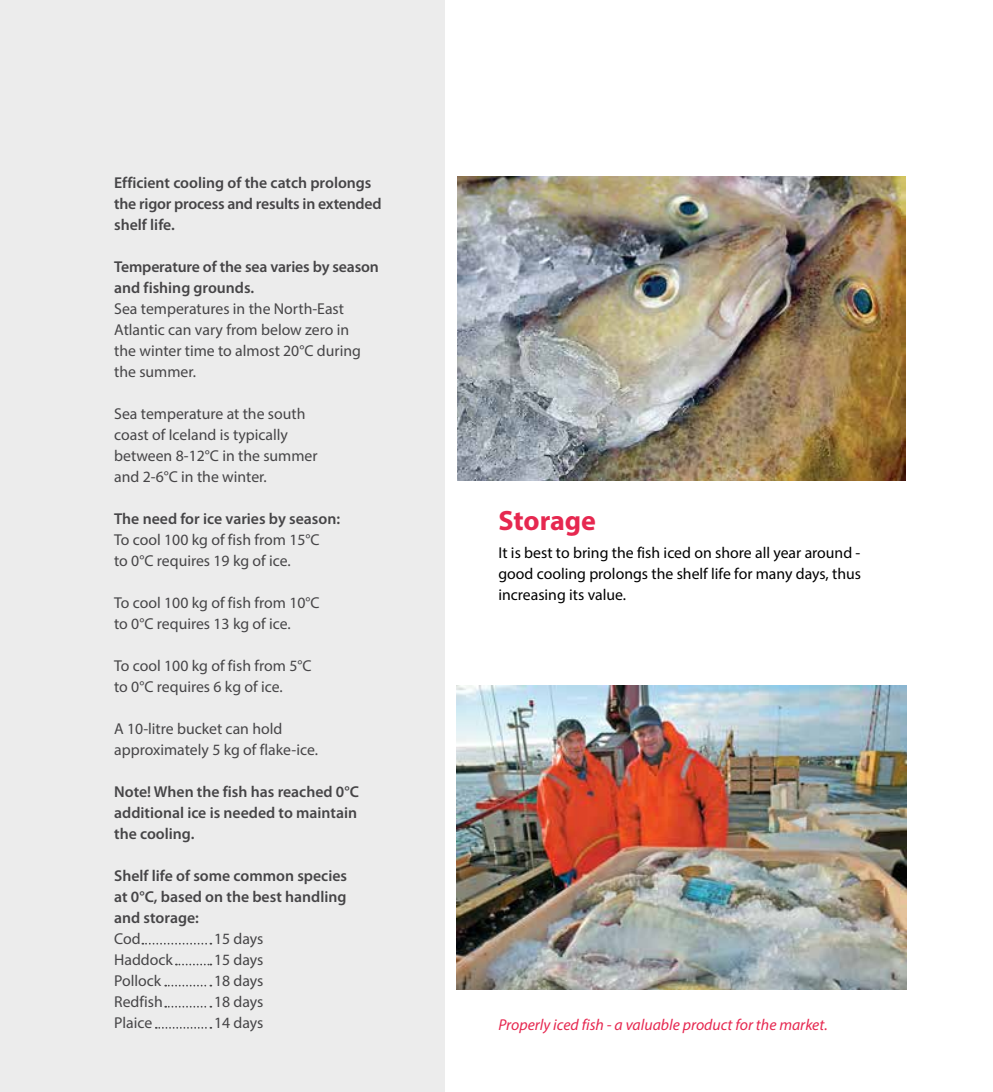
<style>
.page{position:relative;width:993px;height:1092px;background:#fff}
.page>*{position:absolute;margin:0;border:0;box-sizing:border-box;transform-origin:0 0}
.t1{font:700 28px "Myriad Pro";letter-spacing:-.005em;color:#e62850}
.t2{font:15.75px/21px "Myriad Pro";color:#464547}
.t3{font:600 15.75px/21px "Myriad Pro";color:#464547}
.t4{font:15.75px/21px "Myriad Pro";color:#000;text-align:justify}
.t5{font:italic 15.75px "Myriad Pro";color:#e62850}
</style>
<div class="page">
<div style="left:0;top:0;width:444px;height:1091px;background:#ececec"></div>
<img style="left:457px;top:176px;width:447px;height:305px">
<img style="left:456px;top:686px;width:449px;height:302px">
<svg style="left:142px;top:942px;width:69px;height:2px"></svg>
<svg style="left:176px;top:963px;width:35px;height:2px"></svg>
<svg style="left:165px;top:984px;width:46px;height:2px"></svg>
<svg style="left:165px;top:1005px;width:46px;height:2px"></svg>
<svg style="left:156px;top:1027px;width:55px;height:1px"></svg>
<p class="t3" style="left:114px;top:172px;width:269px">Efficient cooling of the catch prolongs the rigor process and results in extended shelf life.</p>
<p class="t3" style="left:114px;top:256px;width:266px">Temperature of the sea varies by season and fishing grounds.</p>
<p class="t2" style="left:114px;top:298px;width:248px">Sea temperatures in the North-East<br>Atlantic can vary from below zero in the winter time to almost 20°C during the summer.</p>
<p class="t2" style="left:114px;top:403px;width:205px">Sea temperature at the south coast of Iceland is typically between 8-12°C in the summer and 2-6°C in the winter.</p>
<p class="t3" style="left:114px;top:508px;width:227px">The need for ice varies by season:</p>
<p class="t2" style="left:114px;top:529px;width:207px">To cool 100 kg of fish from 15°C to 0°C requires 19 kg of ice.</p>
<p class="t2" style="left:114px;top:592px;width:207px">To cool 100 kg of fish from 10°C to 0°C requires 13 kg of ice.</p>
<p class="t2" style="left:114px;top:655px;width:199px">To cool 100 kg of fish from 5°C to 0°C requires 6 kg of ice.</p>
<p class="t2" style="left:114px;top:718px;width:205px">A 10-litre bucket can hold approximately 5 kg of flake-ice.</p>
<p class="t3" style="left:114px;top:781px;width:246px">Note! When the fish has reached 0°C additional ice is needed to maintain the cooling.</p>
<p class="t3" style="left:114px;top:865px;width:234px;text-align:justify">Shelf life of some common species at 0°C, based on the best handling and storage:</p>
<p class="t2" style="left:114px;top:928px;width:28px">Cod</p>
<p class="t2" style="left:214px;top:928px;width:51px">15 days</p>
<p class="t2" style="left:114px;top:949px;width:60px">Haddock</p>
<p class="t2" style="left:214px;top:949px;width:51px">15 days</p>
<p class="t2" style="left:114px;top:970px;width:49px">Pollock</p>
<p class="t2" style="left:214px;top:970px;width:51px">18 days</p>
<p class="t2" style="left:114px;top:991px;width:50px">Redfish</p>
<p class="t2" style="left:214px;top:991px;width:51px">18 days</p>
<p class="t2" style="left:114px;top:1012px;width:40px">Plaice</p>
<p class="t2" style="left:214px;top:1012px;width:51px">14 days</p>
<h1 class="t1" style="left:498px;top:502px;width:99px">Storage</h1>
<p class="t4" style="left:498px;top:542px;width:364px">It is best to bring the fish iced on shore all year around - good cooling prolongs the shelf life for many days, thus increasing its value.</p>
<p class="t5" style="left:498px;top:1015px;width:331px">Properly iced fish - a valuable product for the market.</p>
</div>
